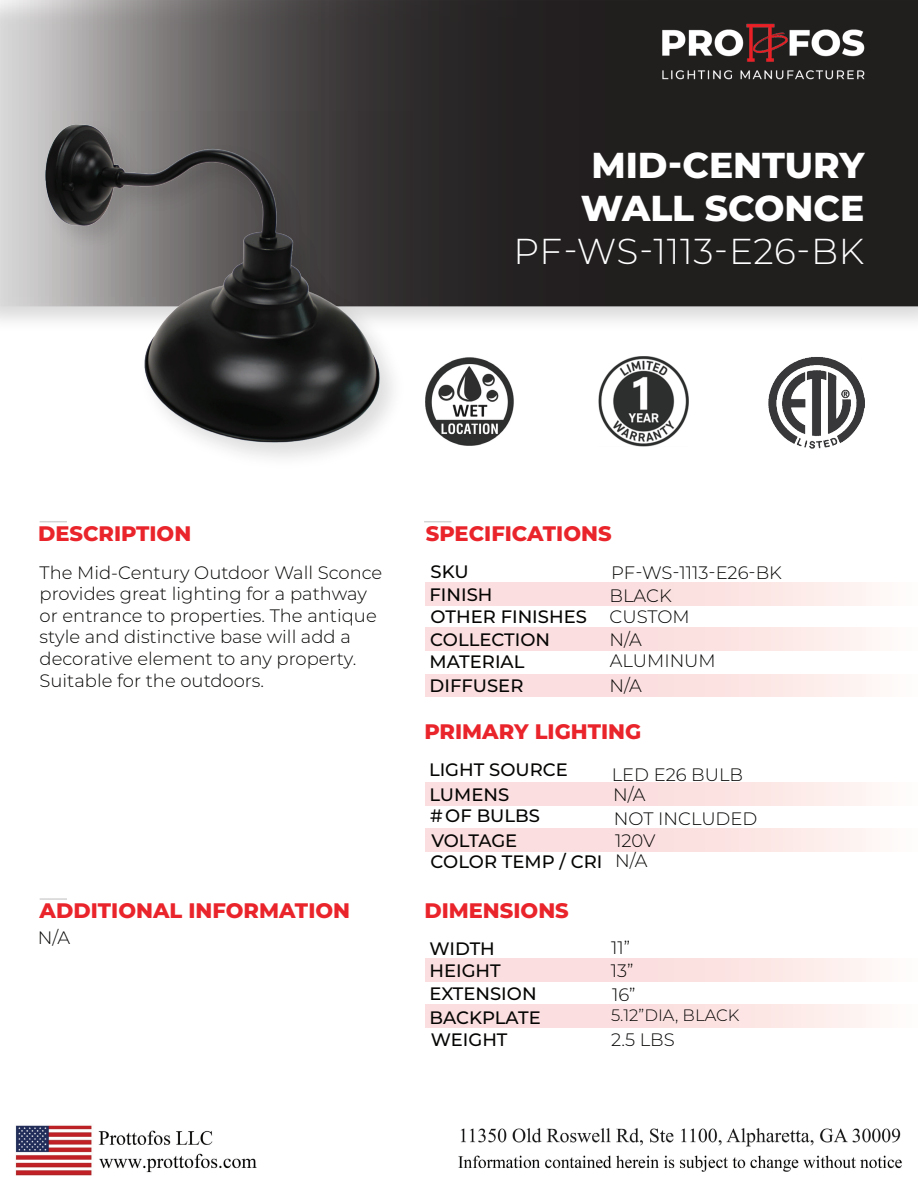
<style>
.page{position:relative;width:918px;height:1188px;background:#fff}
.page>*{position:absolute;margin:0;border:0;box-sizing:border-box;transform-origin:0 0}
.t1{font:800 36px/43.2px "Montserrat";color:#fff}
.t2{font:300 36px "Montserrat";letter-spacing:.015em;color:#fff}
.t3{font:800 21px "Montserrat";color:#ea242b}
.t4{font:300 18px/21.6px "Montserrat";color:#050504}
.t5{font:500 18px/25px "Montserrat";color:#050504}
.t6{font:300 16.5px "Montserrat";color:#050504}
.s1{font-weight:300}
</style>
<div class="page">
<div style="left:426px;top:1005px;width:492px;height:23px;background:linear-gradient(to right,#fad7d9,#fdf4f1)"></div>
<div style="left:426px;top:674px;width:492px;height:23px;background:linear-gradient(to right,#fad7d9,#fdf4f1)"></div>
<div style="left:426px;top:628px;width:492px;height:23px;background:linear-gradient(to right,#fad7d9,#fdf4f1)"></div>
<div style="left:426px;top:583px;width:492px;height:22px;background:linear-gradient(to right,#fad7d9,#fdf4f1)"></div>
<div style="left:426px;top:829px;width:492px;height:22px;background:linear-gradient(to right,#fad7d9,#fdf4f1)"></div>
<div style="left:426px;top:783px;width:492px;height:23px;background:linear-gradient(to right,#fad7d9,#fdf4f1)"></div>
<svg style="left:0;top:0;width:918px;height:306px;background:#413e3f"></svg>
<div style="left:426px;top:958px;width:492px;height:23px;background:linear-gradient(to right,#fad7d9,#fdf4f1)"></div>
<hr style="left:40px;top:898px;width:27px;height:2px;background:#211e1e">
<img style="left:15px;top:1125px;width:887px;height:50px">
<svg style="left:424px;top:521px;width:27px;height:1px"></svg>
<svg style="left:40px;top:521px;width:27px;height:1px"></svg>
<img style="left:768px;top:357px;width:97px;height:92px">
<img style="left:599px;top:357px;width:89px;height:89px">
<img style="left:33px;top:111px;width:380px;height:302px">
<img style="left:40px;top:89px;width:346px;height:369px">
<img style="left:426px;top:357px;width:88px;height:88px">
<img style="left:561px;top:0;width:357px;height:159px">
<p class="t3" style="left:38px;top:519px;width:155px">DESCRIPTION</p>
<h1 class="t1" style="left:581px;top:141px;width:285px">MID-CENTURY<br>WALL SCONCE</h1>
<h1 class="t2" style="left:514px;top:227px;width:352px">PF-WS-1113-E26-BK</h1>
<p class="t3" style="left:426px;top:519px;width:187px">SPECIFICATIONS</p>
<p class="t4" style="left:40px;top:561px;width:344px">The Mid-Century Outdoor Wall Sconce provides great lighting for a pathway or entrance to properties. The antique style and distinctive base will add a decorative element to any property.<br>Suitable for the outdoors.</p>
<p class="t5" style="left:431px;top:558px;width:40px">SKU</p>
<p class="t4" style="left:611px;top:561px;width:172px">PF-WS-1113-E26-BK</p>
<p class="t5" style="left:430px;top:582px;width:64px">FINISH</p>
<p class="t4" style="left:610px;top:584px;width:64px">BLACK</p>
<p class="t5" style="left:431px;top:604px;width:158px">OTHER FINISHES</p>
<p class="t4" style="left:610px;top:606px;width:82px">CUSTOM</p>
<p class="t5" style="left:430px;top:626px;width:122px">COLLECTION</p>
<p class="t4" style="left:610px;top:628px;width:34px">N/A</p>
<p class="t5" style="left:430px;top:648px;width:96px">MATERIAL</p>
<p class="t4" style="left:610px;top:649px;width:107px">ALUMINUM</p>
<p class="t5" style="left:430px;top:673px;width:95px">DIFFUSER</p>
<p class="t4" style="left:610px;top:674px;width:34px">N/A</p>
<p class="t3" style="left:424px;top:716px;width:219px">PRIMARY LIGHTING</p>
<p class="t5" style="left:429px;top:756px;width:140px">LIGHT SOURCE<br>LUMENS</p>
<p class="t4" style="left:612px;top:764px;width:133px;line-height:20.2px">LED E26 BULB<br>N/A</p>
<p class="t4" style="left:614px;top:807px;width:145px">NOT INCLUDED</p>
<p class="t5" style="left:431px;top:827px;width:87px">VOLTAGE</p>
<p class="t5" style="left:430px;top:802px;width:111px">#OF BULBS</p>
<p class="t5" style="left:431px;top:829px;width:226px;line-height:21.1px;text-indent:185px"><span class="s1">120V<br></span>COLOR TEMP / CRI <span class="s1">N/A</span></p>
<p class="t3" style="left:424px;top:895px;width:146px">DIMENSIONS</p>
<p class="t5" style="left:429px;top:935px;width:67px">WIDTH</p>
<p class="t4" style="left:611px;top:936px;width:21px">11”</p>
<p class="t5" style="left:429px;top:958px;width:73px">HEIGHT</p>
<p class="t4" style="left:611px;top:959px;width:24px">13”</p>
<p class="t5" style="left:429px;top:981px;width:109px">EXTENSION</p>
<p class="t4" style="left:612px;top:983px;width:25px">16”</p>
<p class="t5" style="left:429px;top:1004px;width:113px">BACKPLATE</p>
<p class="t6" style="left:611px;top:1004px;width:130px">5.12”DIA, BLACK</p>
<p class="t5" style="left:431px;top:1026px;width:78px">WEIGHT</p>
<p class="t4" style="left:611px;top:1028px;width:65px">2.5 LBS</p>
<p class="t3" style="left:40px;top:895px;width:312px">ADDITIONAL INFORMATION</p>
<p class="t4" style="left:38px;top:927px;width:34px">N/A</p>
</div>
